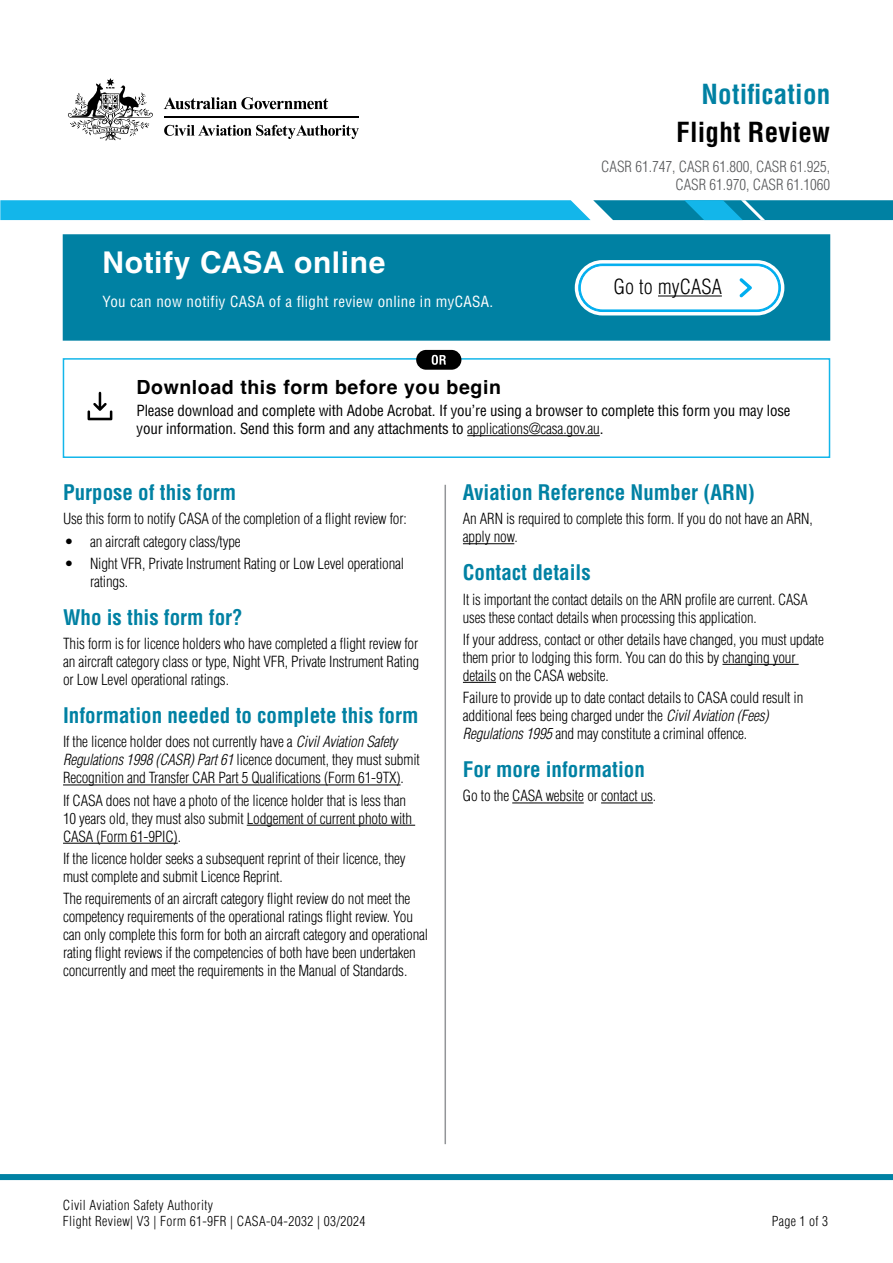
<style>
.page{position:relative;width:893px;height:1263px;background:#fff}
.page>*{position:absolute;margin:0;border:0;box-sizing:border-box;transform-origin:0 0}
.CTA_Bold_13pt{font:700 30px "Helvetica LT Std";letter-spacing:.02em;color:#fff}
.Form_Title_H1{font:700 condensed 27px "Helvetica LT Std";letter-spacing:.01em;color:#0081a3}
.Form_Title_H1-2{font:700 condensed 27px "Helvetica LT Std";letter-spacing:.01em;color:#000}
.H1_Blue_B14pt{font:700 condensed 21px "Helvetica LT Std";color:#0081a3}
.P_10pt_SA1pt{font:700 condensed 21px "Helvetica LT Std";color:#0081a3}
.t1{font:300 condensed 20.25px "Helvetica LT Std";letter-spacing:.01em;color:#000}
.CTA_Bold_13pt-2{font:700 19.5px "Helvetica";letter-spacing:.03em;color:#000}
.P_10pt_SA1pt-2{font:300 condensed 15px/18px "Helvetica LT Std";letter-spacing:-.01em;color:#000}
.CTA_Bold_13pt-3{font:condensed 15px/18px "Helvetica LT Std";letter-spacing:-.01em;color:#000}
.Bullets_10pt_SA1pt{font:300 condensed 15px/18px "Helvetica LT Std";letter-spacing:-.01em;color:#000}
.Form_Title_Regs_10pt{font:300 condensed 15px "Helvetica LT Std";color:#58595b}
.CTA_Bold_13pt-4{font:condensed 15px "Helvetica LT Std";letter-spacing:.025em;color:#fff}
.t2{font:300 condensed 13.5px/16.5px "Helvetica LT Std";letter-spacing:.025em;color:#000}
.s1{font-weight:300}
.s2{font-style:italic}
</style>
<div class="page">
<svg style="left:0;top:200px;width:893px;height:20px;background:#17aad7"></svg>
<svg style="left:68px;top:78px;width:85px;height:62px"></svg>
<svg style="left:164px;top:97px;width:164px;height:12px"></svg>
<hr style="left:164px;top:117px;width:195px;height:1px;background:#000">
<svg style="left:164px;top:125px;width:195px;height:14px"></svg>
<div style="left:0;top:1174px;width:893px;height:6px;background:#0081a3"></div>
<div style="left:62px;top:234px;width:769px;height:107px;background:#0081a3"></div>
<div style="left:575px;top:260px;width:209px;height:55px;background:#fff;border-radius:28px"></div>
<svg style="left:578px;top:263px;width:203px;height:49px"></svg>
<svg style="left:62px;top:357px;width:769px;height:101px"></svg>
<div style="left:416px;top:350px;width:45px;height:20px;background:#000;border-radius:10px"></div>
<svg style="left:432px;top:355px;width:14px;height:10px"></svg>
<svg style="left:88px;top:392px;width:24px;height:28px"></svg>
<hr style="left:63px;top:784px;width:338px;height:1px;background:#000">
<hr style="left:247px;top:825px;width:168px;height:1px;background:#000">
<hr style="left:63px;top:843px;width:115px;height:1px;background:#000">
<hr style="left:444px;top:485px;width:2px;height:659px;background:#939598">
<hr style="left:463px;top:543px;width:51px;height:1px;background:#000">
<hr style="left:722px;top:664px;width:77px;height:1px;background:#000">
<hr style="left:463px;top:682px;width:33px;height:1px;background:#000">
<hr style="left:512px;top:802px;width:72px;height:1px;background:#000">
<hr style="left:601px;top:802px;width:52px;height:1px;background:#000">
<p class="CTA_Bold_13pt" style="left:102px;top:244px;width:284px">Notify CASA online</p>
<p class="CTA_Bold_13pt-4" style="left:102px;top:292px;width:392px">You can now notifiy CASA of a flight review online in myCASA.</p>
<h1 class="Form_Title_H1" style="left:701px;top:77px;width:130px">Notification</h1>
<h1 class="Form_Title_H1-2" style="left:676px;top:115px;width:156px">Flight Review</h1>
<p class="Form_Title_Regs_10pt" style="left:601px;top:157px;width:231px">CASR 61.747, CASR 61.800, CASR 61.925,</p>
<p class="Form_Title_Regs_10pt" style="left:675px;top:175px;width:156px">CASR 61.970, CASR 61.1060</p>
<p class="t1" style="left:614px;top:274px;width:110px">Go to myCASA</p>
<p class="CTA_Bold_13pt-2" style="left:136px;top:375px;width:366px">Download this form before you begin</p>
<p class="CTA_Bold_13pt-3" style="left:136px;top:402px;width:656px">Please download and complete with Adobe Acrobat. If you’re using a browser to complete this form you may lose your information. Send this form and any attachments to <span class="s1">applications@casa.gov.au</span>.</p>
<p class="P_10pt_SA1pt" style="left:63px;top:479px;width:175px">Purpose of this form</p>
<p class="P_10pt_SA1pt-2" style="left:63px;top:510px;width:345px">Use this form to notify CASA of the completion of a flight review for:</p>
<p class="Bullets_10pt_SA1pt" style="left:65px;top:532px;width:178px">• an aircraft category class/type</p>
<p class="Bullets_10pt_SA1pt" style="left:90px;top:554px;width:316px;text-indent:-26px">• Night VFR, Private Instrument Rating or Low Level operational ratings.</p>
<h1 class="H1_Blue_B14pt" style="left:63px;top:604px;width:181px">Who is this form for?</h1>
<p class="P_10pt_SA1pt-2" style="left:63px;top:634px;width:358px;text-align:justify">This form is for licence holders who have completed a flight review for an aircraft category class or type, Night VFR, Private Instrument Rating or Low Level operational ratings.</p>
<h1 class="H1_Blue_B14pt" style="left:63px;top:702px;width:357px">Information needed to complete this form</h1>
<p class="P_10pt_SA1pt-2" style="left:63px;top:733px;width:358px">If the licence holder does not currently have a <span class="s2">Civil Aviation Safety<br>Regulations 1998 (CASR) Part 61</span> licence document, they must submit<br>Recognition and Transfer CAR Part 5 Qualifications (Form 61-9TX).</p>
<p class="P_10pt_SA1pt-2" style="left:63px;top:791px;width:351px">If CASA does not have a photo of the licence holder that is less than<br>10 years old, they must also submit Lodgement of current photo with<br>CASA (Form 61-9PIC).</p>
<p class="P_10pt_SA1pt-2" style="left:63px;top:849px;width:344px">If the licence holder seeks a subsequent reprint of their licence, they must complete and submit Licence Reprint.</p>
<p class="P_10pt_SA1pt-2" style="left:63px;top:890px;width:367px">The requirements of an aircraft category flight review do not meet the competency requirements of the operational ratings flight review. You can only complete this form for both an aircraft category and operational rating flight reviews if the competencies of both have been undertaken concurrently and meet the requirements in the Manual of Standards.</p>
<h1 class="H1_Blue_B14pt" style="left:463px;top:479px;width:293px">Aviation Reference Number (ARN)</h1>
<p class="P_10pt_SA1pt-2" style="left:463px;top:510px;width:351px">An ARN is required to complete this form. If you do not have an ARN, apply now.</p>
<h1 class="H1_Blue_B14pt" style="left:463px;top:559px;width:129px">Contact details</h1>
<p class="P_10pt_SA1pt-2" style="left:463px;top:590px;width:346px">It is important the contact details on the ARN profile are current. CASA uses these contact details when processing this application.</p>
<p class="P_10pt_SA1pt-2" style="left:463px;top:630px;width:363px">If your address, contact or other details have changed, you must update them prior to lodging this form. You can do this by changing your details on the CASA website.</p>
<p class="P_10pt_SA1pt-2" style="left:463px;top:688px;width:342px">Failure to provide up to date contact details to CASA could result in additional fees being charged under the <span class="s2">Civil Aviation (Fees)<br>Regulations 1995</span> and may constitute a criminal offence.</p>
<h1 class="H1_Blue_B14pt" style="left:463px;top:756px;width:184px">For more information</h1>
<p class="P_10pt_SA1pt-2" style="left:463px;top:787px;width:195px">Go to the CASA website or contact us.</p>
<p class="t2" style="left:63px;top:1197px;width:304px">Civil Aviation Safety Authority<br>Flight Review| V3 | Form 61-9FR | CASA-04-2032 | 03/2024</p>
<p class="t2" style="left:772px;top:1213px;width:58px">Page 1 of 3</p>
</div>
